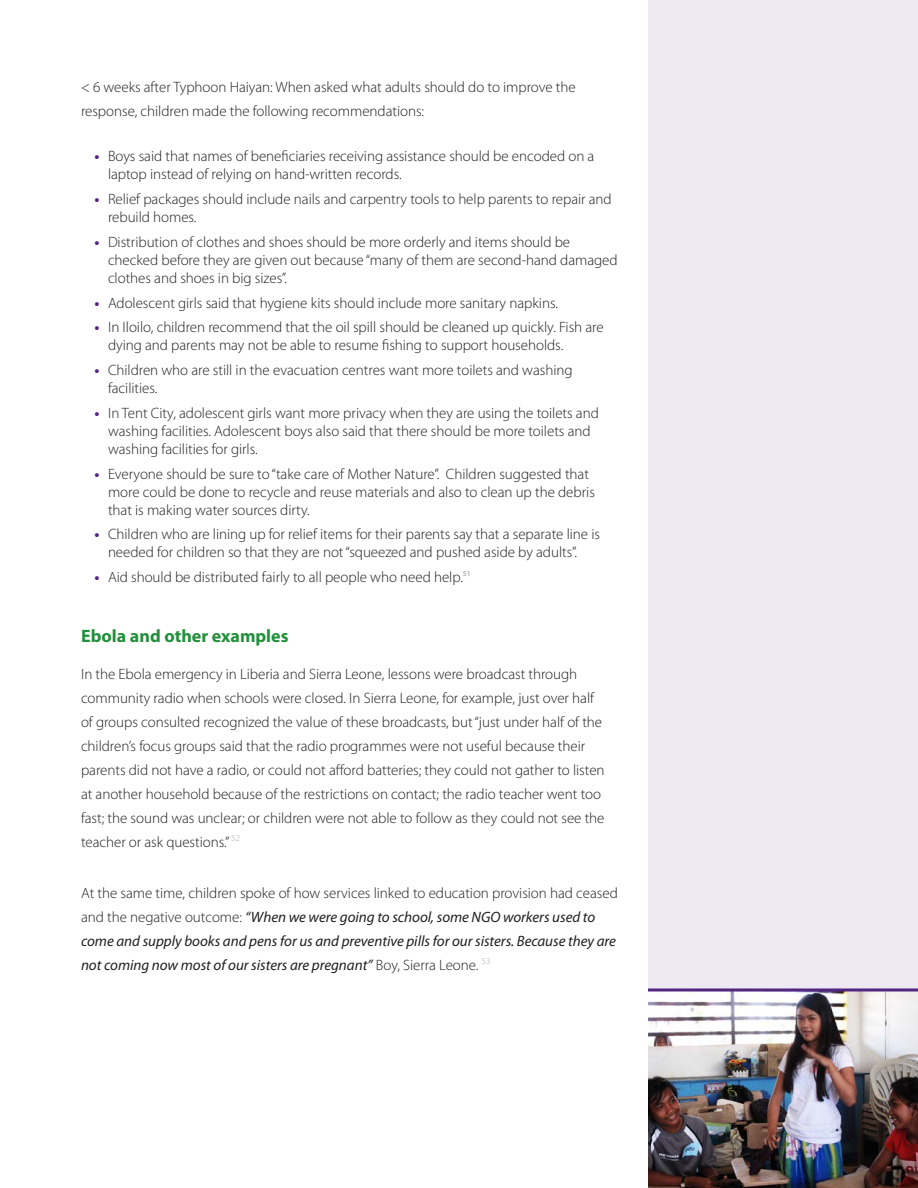
<style>
.page{position:relative;width:918px;height:1188px;background:#fff}
.page>*{position:absolute;margin:0;border:0;box-sizing:border-box;transform-origin:0 0}
.Section_Subheaders{font:700 18px "Myriad Pro";color:#21903a}
.Main_Copy{font:300 15px/18px "Myriad Pro";letter-spacing:-.005em;color:#231f20}
.Main_Copy-2{font:italic 15px/24px "Myriad Pro";letter-spacing:-.005em;color:#231f20}
.s1{font-weight:700;color:#532581}
.s2{font-weight:300;font-style:normal}
</style>
<div class="page">
<div style="left:648px;top:0;width:270px;height:1188px;background:#eee9f2"></div>
<img style="left:648px;top:991px;width:270px;height:197px">
<hr style="left:648px;top:988px;width:270px;height:3px;background:#532581">
<p class="Main_Copy" style="left:81px;top:75px;width:496px;line-height:24px">&lt; 6 weeks after Typhoon Haiyan: When asked what adults should do to improve the response, children made the following recommendations:</p>
<p class="Main_Copy" style="left:108px;top:147px;width:488px;text-indent:-14px"><span class="s1">•</span> Boys said that names of beneficiaries receiving assistance should be encoded on a laptop instead of relying on hand-written records.</p>
<p class="Main_Copy" style="left:108px;top:190px;width:505px;text-indent:-14px"><span class="s1">•</span> Relief packages should include nails and carpentry tools to help parents to repair and rebuild homes.</p>
<p class="Main_Copy" style="left:108px;top:233px;width:511px;text-indent:-14px"><span class="s1">•</span> Distribution of clothes and shoes should be more orderly and items should be checked before they are given out because “many of them are second-hand damaged clothes and shoes in big sizes”.</p>
<p class="Main_Copy" style="left:94px;top:293px;width:465px"><span class="s1">•</span> Adolescent girls said that hygiene kits should include more sanitary napkins.</p>
<p class="Main_Copy" style="left:108px;top:318px;width:497px;text-indent:-14px"><span class="s1">•</span> In Iloilo, children recommend that the oil spill should be cleaned up quickly. Fish are dying and parents may not be able to resume fishing to support households.</p>
<p class="Main_Copy" style="left:108px;top:361px;width:466px;text-indent:-14px"><span class="s1">•</span> Children who are still in the evacuation centres want more toilets and washing facilities.</p>
<p class="Main_Copy" style="left:108px;top:404px;width:492px;text-indent:-14px"><span class="s1">•</span> In Tent City, adolescent girls want more privacy when they are using the toilets and washing facilities. Adolescent boys also said that there should be more toilets and washing facilities for girls.</p>
<p class="Main_Copy" style="left:108px;top:464px;width:488px;text-indent:-14px"><span class="s1">•</span> Everyone should be sure to “take care of Mother Nature”. Children suggested that more could be done to recycle and reuse materials and also to clean up the debris that is making water sources dirty.</p>
<p class="Main_Copy" style="left:108px;top:525px;width:494px;text-indent:-14px"><span class="s1">•</span> Children who are lining up for relief items for their parents say that a separate line is needed for children so that they are not “squeezed and pushed aside by adults”.</p>
<p class="Main_Copy" style="left:94px;top:568px;width:378px"><span class="s1">•</span> Aid should be distributed fairly to all people who need help.<sup>51</sup></p>
<p class="Section_Subheaders" style="left:81px;top:624px;width:209px">Ebola and other examples</p>
<p class="Main_Copy" style="left:81px;top:662px;width:525px;line-height:24px">In the Ebola emergency in Liberia and Sierra Leone, lessons were broadcast through community radio when schools were closed. In Sierra Leone, for example, just over half of groups consulted recognized the value of these broadcasts, but “just under half of the children’s focus groups said that the radio programmes were not useful because their parents did not have a radio, or could not afford batteries; they could not gather to listen at another household because of the restrictions on contact; the radio teacher went too fast; the sound was unclear; or children were not able to follow as they could not see the teacher or ask questions.” <sup>52</sup></p>
<p class="Main_Copy-2" style="left:81px;top:881px;width:538px"><span class="s2">At the same time, children spoke of how services linked to education provision had ceased and the negative outcome:</span> “When we were going to school, some NGO workers used to come and supply books and pens for us and preventive pills for our sisters. Because they are not coming now most of our sisters are pregnant” <span class="s2">Boy, Sierra Leone.</span> <sup>53</sup></p>
</div>
